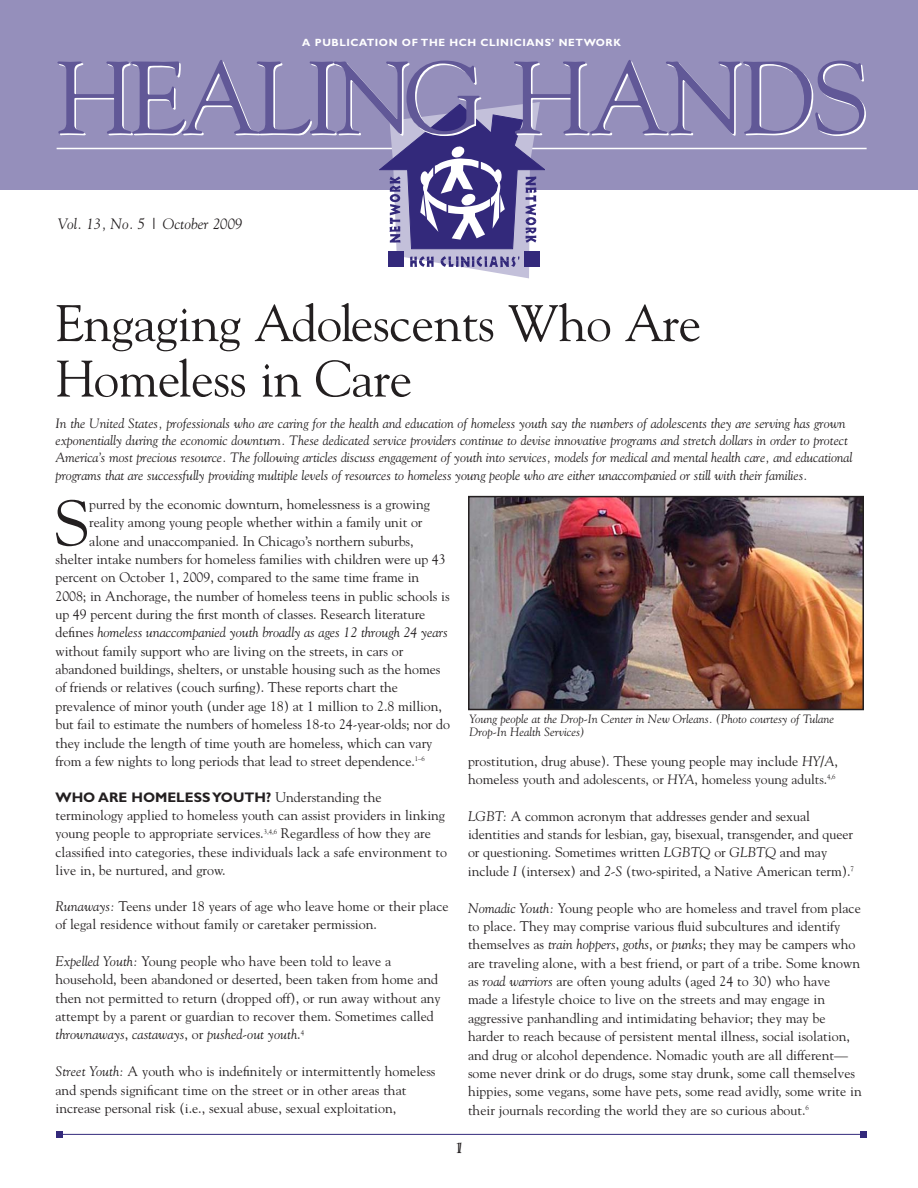
<style>
.page{position:relative;width:918px;height:1188px;background:#fff}
.page>*{position:absolute;margin:0;border:0;box-sizing:border-box;transform-origin:0 0}
.t1{font:102px "Goudy";letter-spacing:-.05em;color:#fff}
.t2{font:64.2px "Goudy";color:#231f20}
.t3{font:51px/55.5px "Goudy";letter-spacing:-.01em;color:#231f20}
.t4{font:italic 15px "Goudy";color:#231f20}
.t5{font:13.8px/18.3px "Goudy";color:#231f20}
.t6{font:italic 13.8px "Goudy";letter-spacing:-.005em;color:#231f20}
.t7{font:700 13.8px "Gill Sans";color:#231f20}
.t8{font:italic 13.5px/17.2px "Goudy";letter-spacing:-.005em;color:#231f20}
.t9{font:13.5px "Goudy";color:#231f20}
.t10{font:italic 12px/13.5px "Goudy";color:#231f20}
.t11{font:700 10.5px "Gill Sans";letter-spacing:.055em;color:#fff}
.s1{font-style:normal}
.s2{font-family:"Goudy";font-weight:400}
.s3{font-style:italic}
.s4{font-size:13.8px}
</style>
<div class="page">
<img style="left:471px;top:499px;width:390px;height:208px">
<div style="left:468px;top:496px;width:396px;height:214px;border:2px solid #231f20"></div>
<div style="left:0;top:0;width:918px;height:190px;background:#958fbb"></div>
<hr style="left:57px;top:148px;width:810px;height:1px;background:#fff">
<svg style="left:380px;top:102px;width:165px;height:176px"></svg>
<div style="left:388px;top:251px;width:16px;height:16px;background:#33297b"></div>
<div style="left:524px;top:251px;width:16px;height:16px;background:#33297b"></div>
<hr style="left:57px;top:1134px;width:810px;height:1px;background:#33297b">
<div style="left:860px;top:1131px;width:7px;height:7px;background:#33297b"></div>
<div style="left:57px;top:1131px;width:6px;height:7px;background:#33297b"></div>
<p class="t11" style="left:302px;top:38px;width:320px">A PUBLICATION OF THE HCH CLINICIANS’ NETWORK</p>
<h1 class="t1" style="left:56px;top:40px;width:815px">HEALING HANDS</h1>
<p class="t4" style="left:58px;top:215px;width:186px">Vol. 13, No. 5 | October 2009</p>
<h3 class="t3" style="left:56px;top:296px;width:647px">Engaging Adolescents Who Are<br>Homeless in Care</h3>
<p class="t8" style="left:56px;top:415px;width:799px">In the United States, professionals who are caring for the health and education of homeless youth say the numbers of adolescents they are serving has grown exponentially during the economic downturn. These dedicated service providers continue to devise innovative programs and stretch dollars in order to protect America’s most precious resource. The following articles discuss engagement of youth into services, models for medical and mental health care, and educational programs that are successfully providing multiple levels of resources to homeless young people who are either unaccompanied or still with their families.</p>
<h2 class="t2" style="left:54px;top:486px;width:37px">S</h2>
<p class="t5" style="left:89px;top:495px;width:342px">purred by the economic downturn, homelessness is a growing</p>
<p class="t5" style="left:89px;top:513px;width:335px">reality among young people whether within a family unit or</p>
<p class="t5" style="left:89px;top:532px;width:326px">alone and unaccompanied. In Chicago’s northern suburbs,</p>
<p class="t5" style="left:56px;top:550px;width:392px">shelter intake numbers for homeless families with children were up 43</p>
<p class="t5" style="left:56px;top:568px;width:365px">percent on October 1, 2009, compared to the same time frame in</p>
<p class="t5" style="left:56px;top:587px;width:396px">2008; in Anchorage, the number of homeless teens in public schools is</p>
<p class="t5" style="left:56px;top:605px;width:371px">up 49 percent during the first month of classes. Research literature</p>
<p class="t6" style="left:56px;top:625px;width:394px"><span class="s1">defines</span> homeless unaccompanied youth broadly as ages 12 through 24 years</p>
<p class="t5" style="left:56px;top:642px;width:349px">without family support who are living on the streets, in cars or</p>
<p class="t5" style="left:56px;top:660px;width:386px">abandoned buildings, shelters, or unstable housing such as the homes</p>
<p class="t5" style="left:56px;top:679px;width:344px">of friends or relatives (couch surfing). These reports chart the</p>
<p class="t5" style="left:56px;top:697px;width:388px">prevalence of minor youth (under age 18) at 1 million to 2.8 million,</p>
<p class="t5" style="left:56px;top:715px;width:396px">but fail to estimate the numbers of homeless 18-to 24-year-olds; nor do</p>
<p class="t5" style="left:56px;top:734px;width:378px">they include the length of time youth are homeless, which can vary</p>
<p class="t5" style="left:56px;top:752px;width:371px">from a few nights to long periods that lead to street dependence.<sup>1–6</sup></p>
<p class="t7" style="left:56px;top:792px;width:328px">WHO ARE HOMELESS YOUTH? <span class="s2">Understanding the</span></p>
<p class="t5" style="left:55px;top:806px;width:393px">terminology applied to homeless youth can assist providers in linking young people to appropriate services.<sup>3,4,6</sup> Regardless of how they are classified into categories, these individuals lack a safe environment to live in, be nurtured, and grow.</p>
<p class="t5" style="left:55px;top:897px;width:395px"><span class="s3">Runaways:</span> Teens under 18 years of age who leave home or their place of legal residence without family or caretaker permission.</p>
<p class="t5" style="left:55px;top:952px;width:387px"><span class="s3">Expelled Youth:</span> Young people who have been told to leave a household, been abandoned or deserted, been taken from home and then not permitted to return (dropped off), or run away without any attempt by a parent or guardian to recover them. Sometimes called <span class="s3">thrownaways</span>, <span class="s3">castaways</span>, or <span class="s3">pushed-out youth</span>.<sup>4</sup></p>
<p class="t5" style="left:56px;top:1062px;width:382px"><span class="s3">Street Youth:</span> A youth who is indefinitely or intermittently homeless and spends significant time on the street or in other areas that increase personal risk (i.e., sexual abuse, sexual exploitation,</p>
<p class="t10" style="left:470px;top:712px;width:366px">Young people at the Drop-In Center in New Orleans. (Photo courtesy of Tulane<br>Drop-In Health Services)</p>
<p class="t5" style="left:468px;top:752px;width:371px">prostitution, drug abuse). These young people may include <span class="s3">HY/A</span>,</p>
<p class="t9" style="left:468px;top:771px;width:369px"><span class="s4">homeless youth and</span> adolescents, or <span class="s3">HYA</span>, homeless young adults.<sup>4,6</sup></p>
<p class="t5" style="left:468px;top:807px;width:387px"><span class="s3">LGBT:</span> A common acronym that addresses gender and sexual identities and stands for lesbian, gay, bisexual, transgender, and queer or questioning. Sometimes written <span class="s3">LGBTQ</span> or <span class="s3">GLBTQ</span> and may include <span class="s3">I</span> (intersex) and <span class="s3">2-S</span> (two-spirited, a Native American term).<sup>7</sup></p>
<p class="t5" style="left:468px;top:899px;width:395px"><span class="s3">Nomadic Youth:</span> Young people who are homeless and travel from place to place. They may comprise various fluid subcultures and identify themselves as <span class="s3">train hoppers</span>, <span class="s3">goths</span>, or <span class="s3">punks</span>; they may be campers who are traveling alone, with a best friend, or part of a tribe. Some known as <span class="s3">road warriors</span> are often young adults (aged 24 to 30) who have made a lifestyle choice to live on the streets and may engage in aggressive panhandling and intimidating behavior; they may be harder to reach because of persistent mental illness, social isolation, and drug or alcohol dependence. Nomadic youth are all different— some never drink or do drugs, some stay drunk, some call themselves hippies, some vegans, some have pets, some read avidly, some write in their journals recording the world they are so curious about.<sup>6</sup></p>
<p class="t4" style="left:457px;top:1139px;width:9px">1</p>
</div>
